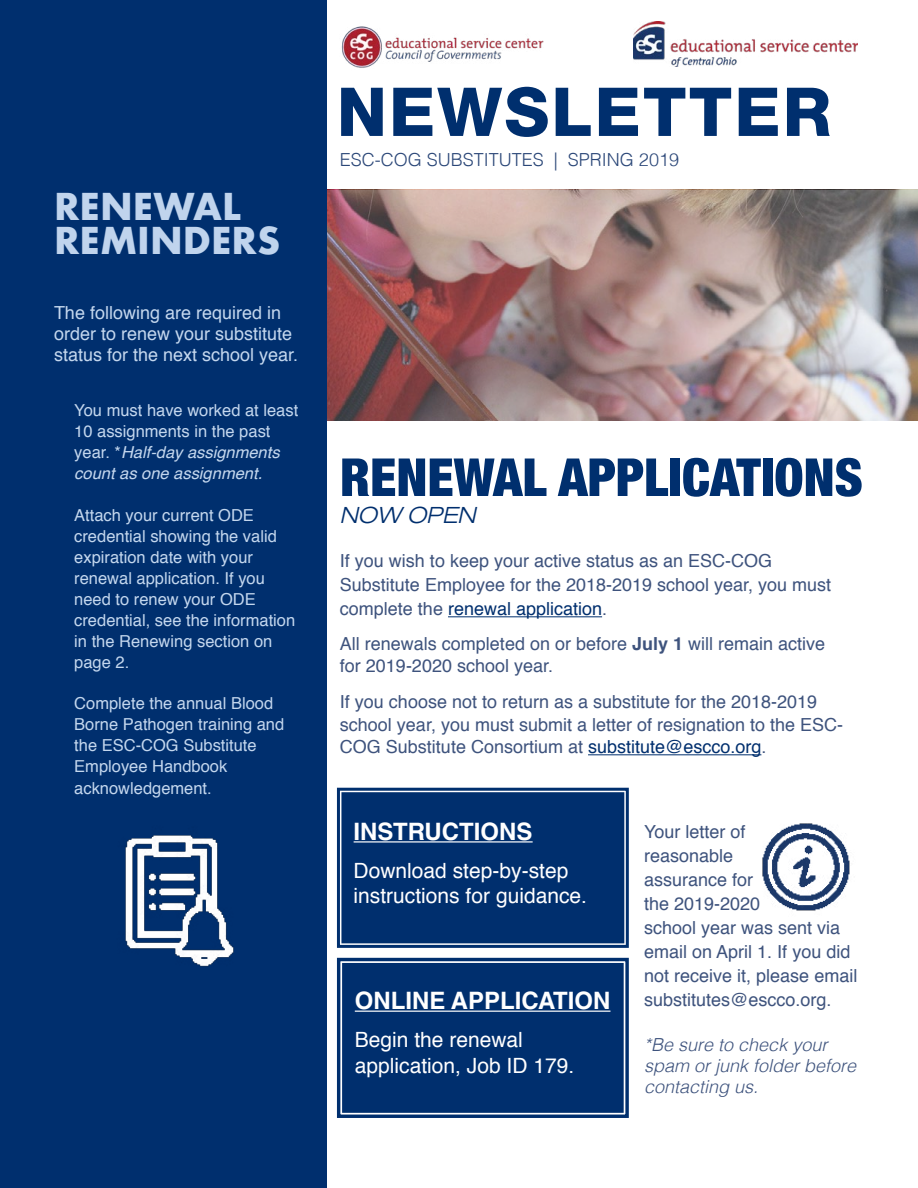
<style>
.page{position:relative;width:918px;height:1188px;background:#fff}
.page>*{position:absolute;margin:0;border:0;box-sizing:border-box;transform-origin:0 0}
.t1{font:800 67.5px "Helvetica Neue";letter-spacing:.03em;color:#002f6e}
.t2{font:900 condensed 52.5px "Helvetica Neue";color:#002f6e}
.t3{font:700 36px/34.5px "Futura";color:#c0d4ed}
.t4{font:700 24px "Helvetica LT Std";color:#fff}
.t5{font:italic 300 expanded 22.5px "Helvetica Neue";color:#002f6e}
.t6{font:21px/25.2px "Helvetica";color:#fff}
.t7{font:18px/24px "Helvetica";color:#3e537d}
.t8{font:18px/21px "Helvetica";color:#c4d7ee}
.t9{font:italic 300 18px/21px "Helvetica";color:#3e537d}
.t10{font:300 18px "Helvetica";color:#2b4778}
.t11{font:16.5px/21px "Helvetica";color:#c4d7ee}
.s1{font-style:italic}
.s2{color:#002f6e}
.s3{font-weight:700}
</style>
<div class="page">
<img style="left:326px;top:190px;width:592px;height:231px">
<div style="left:336px;top:787px;width:293px;height:161px;background:#002f6e"></div>
<div style="left:341px;top:792px;width:283px;height:151px;border:2px solid #002f6e"></div>
<div style="left:344px;top:795px;width:277px;height:145px;border:3px solid #002f6e"></div>
<hr style="left:354px;top:841px;width:179px;height:2px;background:#fff">
<div style="left:336px;top:957px;width:293px;height:161px;background:#002f6e"></div>
<div style="left:342px;top:963px;width:282px;height:150px;border:2px solid #002f6e"></div>
<div style="left:346px;top:966px;width:274px;height:143px;border:3px solid #002f6e"></div>
<hr style="left:355px;top:1011px;width:256px;height:1px;background:#fff">
<div style="left:0;top:0;width:326px;height:1188px;background:#002f6e"></div>
<hr style="left:448px;top:616px;width:154px;height:1px;background:#002f6e">
<hr style="left:588px;top:754px;width:173px;height:1px;background:#002f6e">
<img style="left:762px;top:823px;width:88px;height:88px">
<img style="left:125px;top:835px;width:109px;height:132px">
<img style="left:634px;top:22px;width:224px;height:44px">
<img style="left:341px;top:26px;width:203px;height:42px">
<h3 class="t3" style="left:54px;top:189px;width:228px">RENEWAL<br>REMINDERS</h3>
<p class="t8" style="left:54px;top:302px;width:246px">The following are required in order to renew your substitute status for the next school year.</p>
<p class="t11" style="left:74px;top:400px;width:226px">You must have worked at least<br>10 assignments in the past year. *<span class="s1">Half-day assignments count as one assignment.</span></p>
<p class="t11" style="left:74px;top:505px;width:223px">Attach your current ODE credential showing the valid expiration date with your renewal application. If you need to renew your ODE credential, see the information in the Renewing section on page 2.</p>
<p class="t11" style="left:74px;top:693px;width:212px">Complete the annual Blood<br>Borne Pathogen training and the ESC-COG Substitute<br>Employee Handbook</p>
<p class="t11" style="left:74px;top:779px;width:139px">acknowledgement.</p>
<h1 class="t1" style="left:337px;top:72px;width:496px">NEWSLETTER</h1>
<p class="t10" style="left:340px;top:144px;width:341px">ESC-COG SUBSTITUTES | SPRING 2019</p>
<h2 class="t2" style="left:340px;top:445px;width:524px">RENEWAL APPLICATIONS</h2>
<p class="t5" style="left:340px;top:502px;width:137px">NOW OPEN</p>
<p class="t7" style="left:340px;top:550px;width:493px">If you wish to keep your active status as an ESC-COG<br>Substitute Employee for the 2018-2019 school year, you must complete the <span class="s2">renewal application</span>.</p>
<p class="t7" style="left:340px;top:633px;width:487px;line-height:22.5px">All renewals completed on or before <span class="s3">July 1</span> will remain active for 2019-2020 school year.</p>
<p class="t7" style="left:340px;top:691px;width:505px;line-height:22.5px">If you choose not to return as a substitute for the 2018-2019 school year, you must submit a letter of resignation to the ESC-<br>COG Substitute Consortium at <span class="s2">substitute@escco.org</span>.</p>
<h3 class="t4" style="left:354px;top:816px;width:181px">INSTRUCTIONS</h3>
<p class="t6" style="left:354px;top:859px;width:235px">Download step-by-step instructions for guidance.</p>
<h3 class="t4" style="left:355px;top:986px;width:257px">ONLINE APPLICATION</h3>
<p class="t6" style="left:355px;top:1028px;width:221px">Begin the renewal application, Job ID 179.</p>
<p class="t7" style="left:644px;top:820px;width:215px">Your letter of<br>reasonable<br>assurance for<br>the 2019-2020<br>school year was sent via email on April 1. If you did not receive it, please email substitutes@escco.org.</p>
<p class="t9" style="left:644px;top:1033px;width:214px">*Be sure to check your spam or junk folder before contacting us.</p>
</div>
